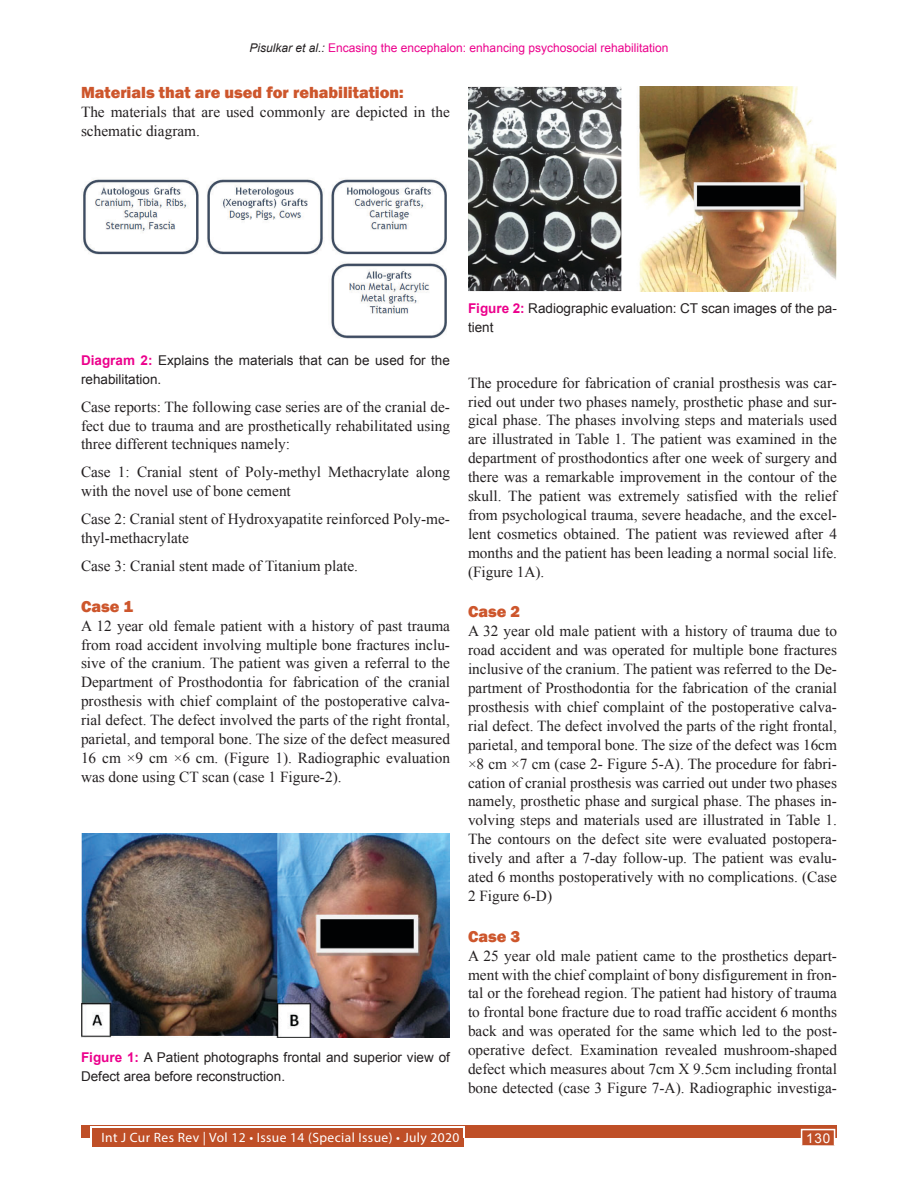
<style>
.page{position:relative;width:918px;height:1188px;background:#fff}
.page>*{position:absolute;margin:0;border:0;box-sizing:border-box;transform-origin:0 0}
.Head_2{font:800 16.5px "Franklin Gothic";color:#cd562c}
.Text{font:15.3px/18.9px "Times New Roman";color:#231f20;text-align:justify}
.Figure_caption{font:13.5px/18.9px "Arial";color:#231f20}
.t1{font:13.5px "Myriad Pro";letter-spacing:.03em;color:#fff}
.t2{font:13.5px "Arial";color:#fff}
.t3{font:12px "Arial";color:#ec008c}
.s1{font-style:italic;color:#231f20}
.s2{font-weight:700;color:#ec008c}
.s3{color:#231e1f}
</style>
<div class="page">
<div style="left:81px;top:1125px;width:756px;height:13px;background:#bf4f27"></div>
<div style="left:92px;top:1128px;width:371px;height:19px;background:#bf4f27"></div>
<hr style="left:91px;top:1127px;width:372px;height:1px;background:#fff">
<svg style="left:463px;top:1127px;width:2px;height:11px"></svg>
<div style="left:801px;top:1129px;width:34px;height:17px;background:#bf4f27;border:2px solid #fff"></div>
<img style="left:83px;top:178px;width:364px;height:161px">
<img style="left:81px;top:833px;width:369px;height:204px">
<img style="left:468px;top:86px;width:369px;height:205px">
<p class="t3" style="left:250px;top:40px;width:420px"><span class="s1">Pisulkar et al.:</span> Encasing the encephalon: enhancing psychosocial rehabilitation</p>
<p class="Head_2" style="left:81px;top:82px;width:324px">Materials that are used for rehabilitation:</p>
<p class="Text" style="left:81px;top:102px;width:371px">The materials that are used commonly are depicted in the schematic diagram.</p>
<p class="Figure_caption" style="left:81px;top:351px;width:370px"><span class="s2">Diagram 2:</span> Explains the materials that can be used for the rehabilitation.</p>
<p class="Text" style="left:81px;top:397px;width:371px">Case reports: The following case series are of the cranial de&shy;fect due to trauma and are prosthetically rehabilitated using three different techniques namely:</p>
<p class="Text" style="left:81px;top:463px;width:371px">Case 1: Cranial stent of Poly-methyl Methacrylate along with the novel use of bone cement</p>
<p class="Text" style="left:81px;top:509px;width:370px">Case 2: Cranial stent of Hydroxyapatite reinforced Poly-me&shy;thyl-methacrylate</p>
<p class="Text" style="left:81px;top:556px;width:279px">Case 3: Cranial stent made of Titanium plate.</p>
<p class="Head_2" style="left:81px;top:595px;width:54px">Case 1</p>
<p class="Text" style="left:81px;top:616px;width:371px">A 12 year old female patient with a history of past trauma from road accident involving multiple bone fractures inclu&shy;sive of the cranium. The patient was given a referral to the Department of Prosthodontia for fabrication of the cranial prosthesis with chief complaint of the postoperative calva&shy;rial defect. The defect involved the parts of the right frontal, parietal, and temporal bone. The size of the defect measured 16 cm ×9 cm ×6 cm. (Figure 1). Radiographic evaluation was done using CT scan (case 1 Figure-2).</p>
<p class="Figure_caption" style="left:81px;top:1048px;width:370px"><span class="s2">Figure 1:</span> A Patient photographs frontal and superior view of<br>Defect area before reconstruction.</p>
<p class="Figure_caption" style="left:468px;top:299px;width:370px"><span class="s2">Figure 2:</span> Radiographic evaluation: CT scan images of the pa&shy;tient</p>
<p class="Text" style="left:468px;top:373px;width:371px">The procedure for fabrication of cranial prosthesis was car&shy;ried out under two phases namely, prosthetic phase and sur&shy;gical phase. The phases involving steps and materials used are illustrated in Table 1. The patient was examined in the department of prosthodontics after one week of surgery and there was a remarkable improvement in the contour of the skull. The patient was extremely satisfied with the relief from psychological trauma, severe headache, and the excel&shy;lent cosmetics obtained. The patient was reviewed after 4 months and the patient has been leading a normal social life. (Figure 1A).</p>
<p class="Head_2" style="left:468px;top:601px;width:54px">Case 2</p>
<p class="Text" style="left:468px;top:622px;width:371px">A 32 year old male patient with a history of trauma due to road accident and was operated for multiple bone fractures inclusive of the cranium. The patient was referred to the De&shy;partment of Prosthodontia for the fabrication of the cranial prosthesis with chief complaint of the postoperative calva&shy;rial defect. The defect involved the parts of the right frontal, parietal, and temporal bone. The size of the defect was 16cm ×8 cm ×7 cm (case 2- Figure 5-A). <span class="s3">The procedure for fabri&shy;cation of cranial prosthesis was carried out under two phases namely, prosthetic phase and surgical phase. The phases in&shy;volving steps and materials used are illustrated in Table 1.<br></span>The contours on the defect site were evaluated postopera&shy;tively and after a 7-day follow-up. The patient was evalu&shy;ated 6 months postoperatively with no complications. (Case 2 Figure 6-D)</p>
<p class="Head_2" style="left:468px;top:926px;width:54px">Case 3</p>
<p class="Text" style="left:468px;top:946px;width:371px">A 25 year old male patient came to the prosthetics depart&shy;ment with the chief complaint of bony disfigurement in fron&shy;tal or the forehead region. The patient had history of trauma to frontal bone fracture due to road traffic accident 6 months back and was operated for the same which led to the post&shy;operative defect. Examination revealed mushroom-shaped defect which measures about 7cm X 9.5cm including frontal bone detected (case 3 Figure 7-A). Radiographic investiga-</p>
<p class="t1" style="left:101px;top:1129px;width:359px">Int J Cur Res Rev | Vol 12 • Issue 14 (Special Issue) • July 2020</p>
<p class="t2" style="left:806px;top:1130px;width:26px">130</p>
</div>
